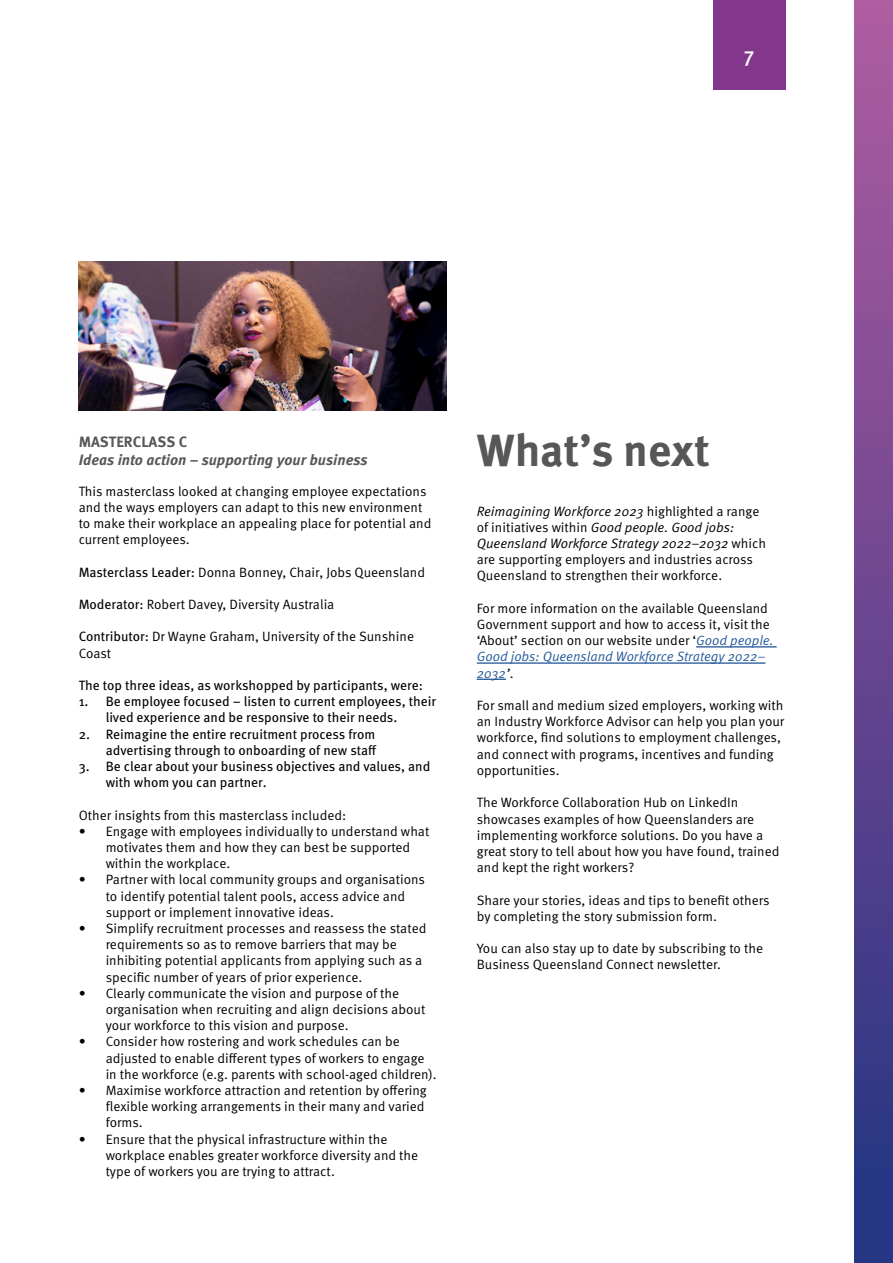
<style>
.page{position:relative;width:893px;height:1263px;background:#fff}
.page>*{position:absolute;margin:0;border:0;box-sizing:border-box;transform-origin:0 0}
.t1{font:700 45px "Meta Pro";color:#575756}
.t2{font:500 21px "Meta Pro";color:#fff}
.t3{font:italic 700 15px "Meta Pro";color:#575756}
.t4{font:700 15px "Meta Pro";color:#575756}
.t5{font:13.5px/16.2px "Meta Pro Norm";color:#000}
.t6{font:13.5px/16.2px "Meta Pro";color:#000}
.t7{font:13.5px/16.2px "Meta Pro Norm Ita";color:#000}
.t8{font:13.5px/16.2px "Meta Pro Norm Ita";color:#275b9b}
.s1{font-family:"Meta Pro"}
.s2{font-family:"Meta Pro Norm"}
.s3{font-family:"Meta Pro Norm Ita";color:#275b9b}
.s4{color:#000}
.s5{font-family:"Meta Pro Norm";color:#000}
</style>
<div class="page">
<div style="left:713px;top:0;width:73px;height:90px;background:#82368c"></div>
<div style="left:855px;top:0;width:38px;height:1263px;background:linear-gradient(to bottom,#b25ba0,#213381)"></div>
<img style="left:79px;top:261px;width:367px;height:149px">
<hr style="left:696px;top:646px;width:81px;height:1px;background:#275b9b">
<hr style="left:477px;top:662px;width:288px;height:2px;background:#275b9b">
<svg style="left:477px;top:679px;width:29px;height:1px"></svg>
<h2 class="t2" style="left:744px;top:38px;width:12px">7</h2>
<p class="t4" style="left:79px;top:430px;width:110px">MASTERCLASS C</p>
<p class="t3" style="left:79px;top:448px;width:291px">Ideas into action – supporting your business</p>
<p class="t5" style="left:79px;top:482px;width:354px">This masterclass looked at changing employee expectations and the ways employers can adapt to this new environment to make their workplace an appealing place for potential and current employees.</p>
<p class="t5" style="left:79px;top:563px;width:348px"><span class="s1">Masterclass Leader:</span> Donna Bonney, Chair, Jobs Queensland</p>
<p class="t5" style="left:79px;top:595px;width:257px"><span class="s1">Moderator:</span> Robert Davey, Diversity Australia</p>
<p class="t5" style="left:79px;top:628px;width:337px"><span class="s1">Contributor:</span> Dr Wayne Graham, University of the Sunshine<br>Coast</p>
<p class="t6" style="left:79px;top:676px;width:346px">The top three ideas, as workshopped by participants, were:</p>
<p class="t6" style="left:106px;top:692px;width:332px;text-indent:-27px">1. Be employee focused – listen to current employees, their lived experience and be responsive to their needs.</p>
<p class="t6" style="left:79px;top:725px;width:299px;text-align:right">2. Reimagine the entire recruitment process from advertising through to onboarding of new staff</p>
<p class="t6" style="left:106px;top:757px;width:326px;text-indent:-27px">3. Be clear about your business objectives and values, and with whom you can partner.</p>
<p class="t5" style="left:79px;top:806px;width:269px">Other insights from this masterclass included:</p>
<p class="t5" style="left:106px;top:822px;width:325px;text-indent:-27px">• Engage with employees individually to understand what motivates them and how they can best be supported within the workplace.</p>
<p class="t5" style="left:106px;top:871px;width:321px;text-indent:-27px">• Partner with local community groups and organisations to identify potential talent pools, access advice and support or implement innovative ideas.</p>
<p class="t5" style="left:106px;top:919px;width:322px;text-indent:-27px">• Simplify recruitment processes and reassess the stated requirements so as to remove barriers that may be inhibiting potential applicants from applying such as a specific number of years of prior experience.</p>
<p class="t5" style="left:106px;top:984px;width:321px;text-indent:-27px">• Clearly communicate the vision and purpose of the organisation when recruiting and align decisions about your workforce to this vision and purpose.</p>
<p class="t5" style="left:106px;top:1033px;width:333px;text-indent:-27px">• Consider how rostering and work schedules can be adjusted to enable different types of workers to engage in the workforce (e.g. parents with school-aged children).</p>
<p class="t5" style="left:106px;top:1081px;width:323px;text-indent:-27px">• Maximise workforce attraction and retention by offering flexible working arrangements in their many and varied forms.</p>
<p class="t5" style="left:106px;top:1130px;width:314px;text-indent:-27px">• Ensure that the physical infrastructure within the workplace enables greater workforce diversity and the type of workers you are trying to attract.</p>
<h1 class="t1" style="left:477px;top:415px;width:235px">What’s next</h1>
<p class="t7" style="left:477px;top:502px;width:291px">Reimagining Workforce 2023 <span class="s2">highlighted a range of initiatives within</span> Good people. Good jobs:<br>Queensland Workforce Strategy 2022–2032 <span class="s2">which</span></p>
<p class="t5" style="left:477px;top:551px;width:278px">are supporting employers and industries across<br>Queensland to strengthen their workforce.</p>
<p class="t5" style="left:477px;top:599px;width:298px">For more information on the available Queensland<br>Government support and how to access it, visit the ‘About’ section on our website under ‘<span class="s3">Good people.</span></p>
<p class="t8" style="left:477px;top:648px;width:290px">Good jobs: Queensland Workforce Strategy 2022–<br>2032<span class="s4">’</span><span class="s5">.</span></p>
<p class="t5" style="left:477px;top:696px;width:309px">For small and medium sized employers, working with an Industry Workforce Advisor can help you plan your workforce, find solutions to employment challenges, and connect with programs, incentives and funding opportunities.</p>
<p class="t5" style="left:477px;top:794px;width:304px">The Workforce Collaboration Hub on LinkedIn showcases examples of how Queenslanders are implementing workforce solutions. Do you have a great story to tell about how you have found, trained and kept the right workers?</p>
<p class="t5" style="left:477px;top:891px;width:294px">Share your stories, ideas and tips to benefit others by completing the story submission form.</p>
<p class="t5" style="left:477px;top:939px;width:288px">You can also stay up to date by subscribing to the<br>Business Queensland Connect newsletter.</p>
</div>
